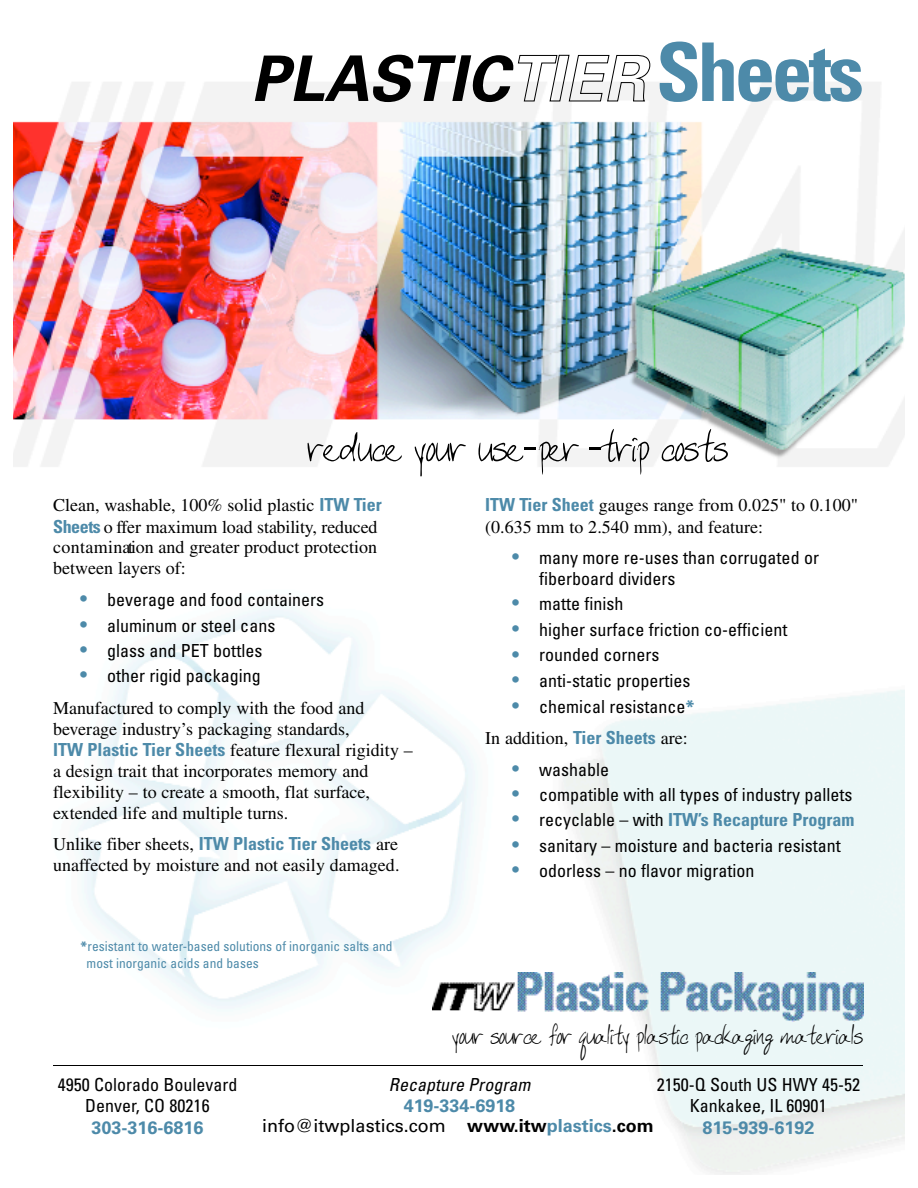
<style>
.page{position:relative;width:918px;height:1188px;background:#fff}
.page>*{position:absolute;margin:0;border:0;box-sizing:border-box;transform-origin:0 0}
.t1{font:72px "ABERAHAM";color:#000}
.t2{font:italic 700 63px "Univers";letter-spacing:.005em;color:#000}
.t3{font:43.5px "ABERAHAM";color:#000}
.t4{font:18px/21px "Times";color:#000}
.t5{font:condensed 18px/21.6px "Univers";color:#000;text-align:center}
.t6{font:18px "Univers";color:#000}
.t7{font:700 condensed 18px "Univers";color:#4d8aa9}
.t8{font:700 18px "Univers";color:#4d8aa9}
.t9{font:italic condensed 18px "Univers";color:#000}
.t10{font:condensed 13.5px/16.5px "Univers";color:#4d8aa9}
.s1{font-style:normal;font-stretch:condensed;font-size:81px;color:#4d8aa9}
.s2{font-family:"Univers";font-weight:700;font-stretch:condensed;color:#4d8aa9}
.s3{font-size:21px;color:#4d8aa9}
.s4{font-weight:700;font-stretch:normal}
.s5{font-weight:700;font-stretch:normal;color:#4d8aa9}
.s6{font-weight:400;font-size:21px}
.s7{font-weight:400;color:#000}
.s8{font-weight:700}
.s9{font-weight:700;color:#4d8aa9}
</style>
<div class="page">
<img style="left:14px;top:82px;width:890px;height:1092px">
<img style="left:433px;top:973px;width:430px;height:49px">
<hr style="left:53px;top:1065px;width:810px;height:1px;background:#000">
<h2 class="t2" style="left:251px;top:55px;width:615px">PLASTICTIER<span class="s1">S h e e ts</span></h2>
<h1 class="t1" style="left:308px;top:417px;width:421px">reduce your use-per -trip costs</h1>
<p class="t4" style="left:53px;top:497px;width:330px">Clean, washable, 100% solid plastic <span class="s2">ITW Tier Sheets</span> o ffer maximum load stab ility, re d u c e d c o n ta m in ation and greater product protection between layers of:</p>
<p class="t5" style="left:80px;top:590px;width:246px"><span class="s3">•</span> beverage and food containers</p>
<p class="t5" style="left:80px;top:616px;width:197px"><span class="s3">•</span> aluminum or steel cans</p>
<p class="t5" style="left:80px;top:642px;width:184px"><span class="s3">•</span> glass and PET bottles</p>
<p class="t5" style="left:80px;top:667px;width:182px"><span class="s3">•</span> other rigid packaging</p>
<p class="t4" style="left:53px;top:699px;width:361px">Manufactured to comply with the food and beverage industry’s packaging standards,<br><span class="s2">ITW Plastic Tier Sheets</span> feature flexural rigidity – a design trait that incorporates memory and flexibility – to create a smooth, flat surface, extended life and multiple turns.</p>
<p class="t4" style="left:53px;top:836px;width:348px">Unlike fiber sheets, <span class="s2">ITW Plastic Tier Sheets</span> are unaffected by moisture and not easily damaged.</p>
<p class="t10" style="left:87px;top:939px;width:308px;text-indent:-6px"><span class="s4">*</span>resistant to water-based solutions of inorganic salts and most inorganic acids and bases</p>
<p class="t4" style="left:485px;top:496px;width:374px"><span class="s2">ITW Tier Sheet</span> gauges range from 0.025" to 0.100" (0.635 mm to 2.540 mm), and feature:</p>
<p class="t5" style="left:539px;top:549px;width:281px;text-align:left;text-indent:-27px"><span class="s3">•</span> many more re-uses than corrugated or fiberboard dividers</p>
<p class="t5" style="left:512px;top:595px;width:113px"><span class="s3">•</span> matte finish</p>
<p class="t5" style="left:512px;top:620px;width:277px"><span class="s3">•</span> higher surface friction co-efficient</p>
<p class="t5" style="left:512px;top:646px;width:149px"><span class="s3">•</span> rounded corners</p>
<p class="t5" style="left:512px;top:671px;width:180px"><span class="s3">•</span> anti-static properties</p>
<p class="t5" style="left:512px;top:697px;width:185px"><span class="s3">•</span> chemical resistance<span class="s5">*</span></p>
<p class="t4" style="left:485px;top:729px;width:204px">In addition, <span class="s2">Tier Sheets</span> are:</p>
<p class="t5" style="left:512px;top:760px;width:99px"><span class="s3">•</span> washable</p>
<p class="t5" style="left:512px;top:786px;width:342px"><span class="s3">•</span> compatible with all types of industry pallets</p>
<p class="t7" style="left:512px;top:813px;width:344px"><span class="s6">•</span> <span class="s7">recyclable – with</span> ITW’s Recapture Program</p>
<p class="t5" style="left:512px;top:836px;width:330px"><span class="s3">•</span> sanitary – moisture and bacteria resistant</p>
<p class="t5" style="left:512px;top:862px;width:244px"><span class="s3">•</span> odorless – no flavor migration</p>
<h3 class="t3" style="left:453px;top:1018px;width:412px">your source for quality plastic packaging materials</h3>
<p class="t5" style="left:58px;top:1075px;width:181px">4950 Colorado Boulevard<br>Denver, CO 80216</p>
<p class="t8" style="left:92px;top:1121px;width:114px">303-316-6816</p>
<p class="t9" style="left:389px;top:1078px;width:143px">Recapture Program</p>
<p class="t8" style="left:404px;top:1099px;width:113px">419-334-6918</p>
<p class="t5" style="left:657px;top:1075px;width:205px">2150-Q South US HWY 45-52<br>Kankakee, IL 60901</p>
<p class="t6" style="left:262px;top:1119px;width:393px">info@itwplastics.com <span class="s8">www.itw</span><span class="s9">plastics</span><span class="s8">.com</span></p>
<p class="t8" style="left:703px;top:1121px;width:113px">815-939-6192</p>
</div>
